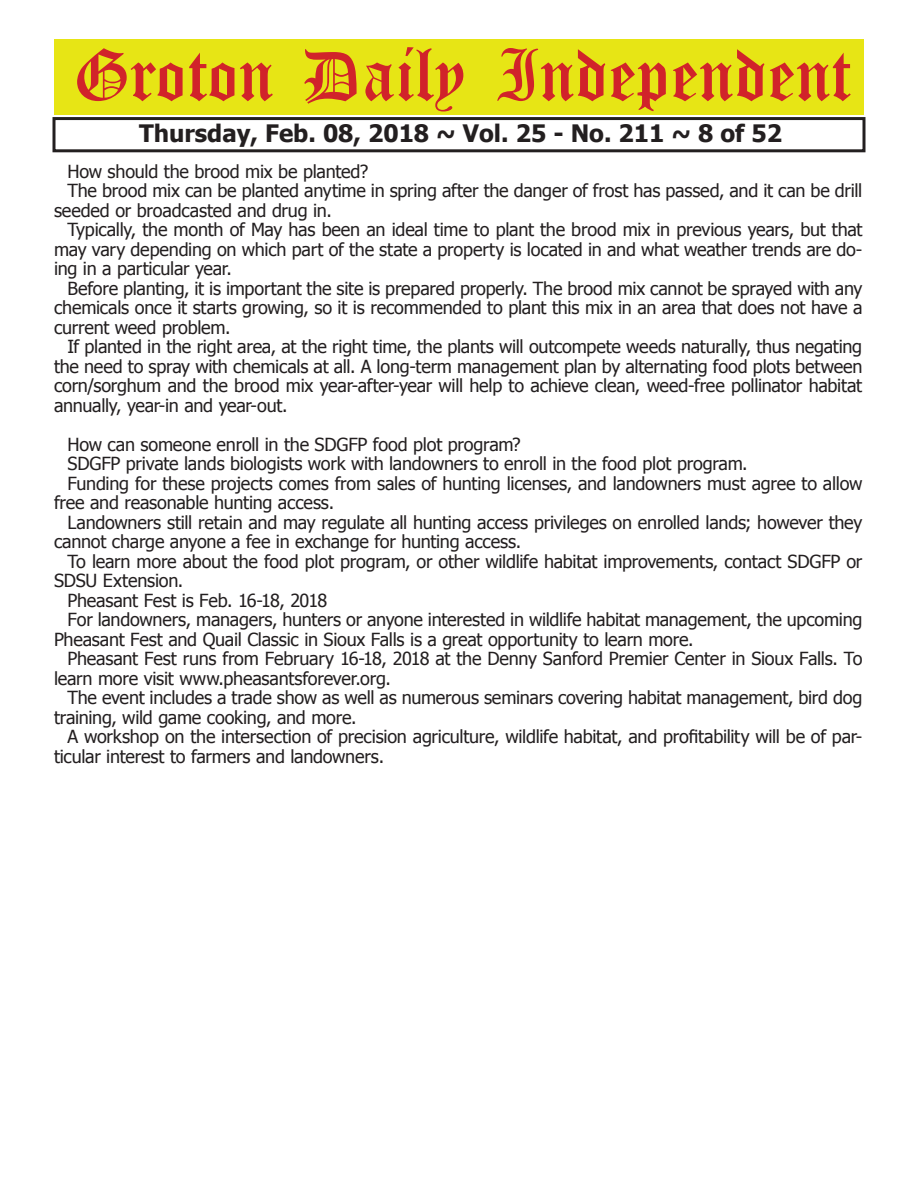
<style>
.page{position:relative;width:918px;height:1188px;background:#fff}
.page>*{position:absolute;margin:0;border:0;box-sizing:border-box;transform-origin:0 0}
.t1{font:54px "Old English Five";color:#d1232a}
.t2{font:700 24px "Tahoma";color:#231f20}
.t3{font:18px "Tahoma";letter-spacing:-.01em;color:#231f20}
</style>
<div class="page">
<div style="left:52px;top:117px;width:814px;height:35px;border:3px solid #231f20"></div>
<div style="left:54px;top:40px;width:810px;height:75px;background:#e7e515"></div>
<h1 class="t1" style="left:73px;top:50px;width:779px">Groton Daily Independent</h1>
<h2 class="t2" style="left:139px;top:116px;width:645px">Thursday, Feb. 08, 2018 ~ Vol. 25 - No. 211 ~ 8 of 52</h2>
<p class="t3" style="left:68px;top:159px;width:302px">How should the brood mix be planted?</p>
<p class="t3" style="left:68px;top:179px;width:796px">The brood mix can be planted anytime in spring after the danger of frost has passed, and it can be drill</p>
<p class="t3" style="left:54px;top:198px;width:279px">seeded or broadcasted and drug in.</p>
<p class="t3" style="left:68px;top:218px;width:797px">Typically, the month of May has been an ideal time to plant the brood mix in previous years, but that</p>
<p class="t3" style="left:54px;top:237px;width:810px">may vary depending on which part of the state a property is located in and what weather trends are do-</p>
<p class="t3" style="left:54px;top:257px;width:180px">ing in a particular year.</p>
<p class="t3" style="left:68px;top:276px;width:797px">Before planting, it is important the site is prepared properly. The brood mix cannot be sprayed with any</p>
<p class="t3" style="left:54px;top:296px;width:810px">chemicals once it starts growing, so it is recommended to plant this mix in an area that does not have a</p>
<p class="t3" style="left:54px;top:315px;width:178px">current weed problem.</p>
<p class="t3" style="left:68px;top:335px;width:796px">If planted in the right area, at the right time, the plants will outcompete weeds naturally, thus negating</p>
<p class="t3" style="left:54px;top:354px;width:810px">the need to spray with chemicals at all. A long-term management plan by alternating food plots between</p>
<p class="t3" style="left:54px;top:374px;width:810px">corn/sorghum and the brood mix year-after-year will help to achieve clean, weed-free pollinator habitat</p>
<p class="t3" style="left:54px;top:393px;width:235px">annually, year-in and year-out.</p>
<p class="t3" style="left:68px;top:432px;width:455px">How can someone enroll in the SDGFP food plot program?</p>
<p class="t3" style="left:68px;top:452px;width:682px">SDGFP private lands biologists work with landowners to enroll in the food plot program.</p>
<p class="t3" style="left:68px;top:471px;width:796px">Funding for these projects comes from sales of hunting licenses, and landowners must agree to allow</p>
<p class="t3" style="left:54px;top:491px;width:282px">free and reasonable hunting access.</p>
<p class="t3" style="left:68px;top:510px;width:796px">Landowners still retain and may regulate all hunting access privileges on enrolled lands; however they</p>
<p class="t3" style="left:54px;top:530px;width:469px">cannot charge anyone a fee in exchange for hunting access.</p>
<p class="t3" style="left:68px;top:549px;width:796px">To learn more about the food plot program, or other wildlife habitat improvements, contact SDGFP or</p>
<p class="t3" style="left:54px;top:569px;width:131px">SDSU Extension.</p>
<p class="t3" style="left:68px;top:588px;width:261px">Pheasant Fest is Feb. 16-18, 2018</p>
<p class="t3" style="left:68px;top:608px;width:796px">For landowners, managers, hunters or anyone interested in wildlife habitat management, the upcoming</p>
<p class="t3" style="left:54px;top:627px;width:641px">Pheasant Fest and Quail Classic in Sioux Falls is a great opportunity to learn more.</p>
<p class="t3" style="left:68px;top:647px;width:797px">Pheasant Fest runs from February 16-18, 2018 at the Denny Sanford Premier Center in Sioux Falls. To</p>
<p class="t3" style="left:54px;top:666px;width:338px">learn more visit www.pheasantsforever.org.</p>
<p class="t3" style="left:68px;top:686px;width:796px">The event includes a trade show as well as numerous seminars covering habitat management, bird dog</p>
<p class="t3" style="left:54px;top:705px;width:304px">training, wild game cooking, and more.</p>
<p class="t3" style="left:68px;top:725px;width:796px">A workshop on the intersection of precision agriculture, wildlife habitat, and profitability will be of par-</p>
<p class="t3" style="left:54px;top:744px;width:332px">ticular interest to farmers and landowners.</p>
</div>
